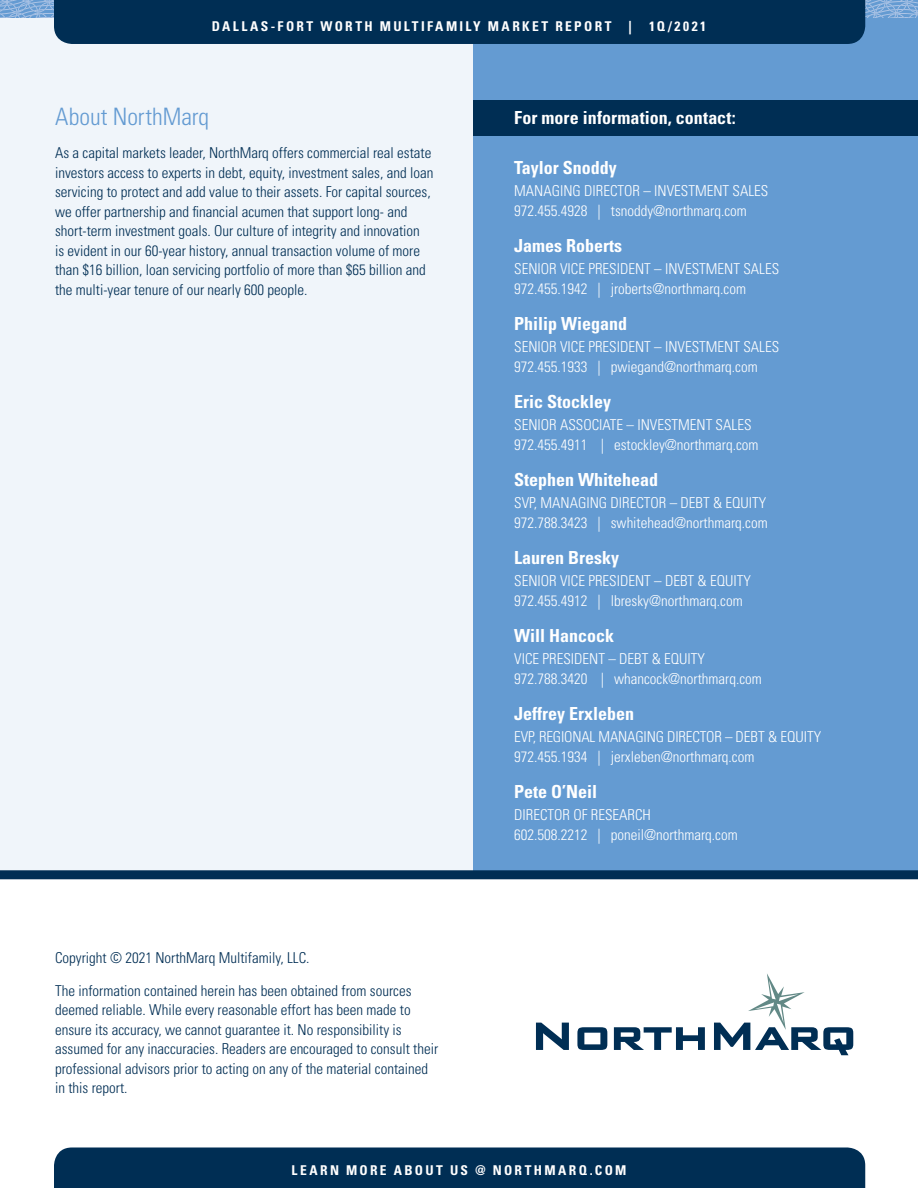
<style>
.page{position:relative;width:918px;height:1188px;background:#fff}
.page>*{position:absolute;margin:0;border:0;box-sizing:border-box;transform-origin:0 0}
.t1{font:300 condensed 24px "Univers LT Std";color:#649bd2}
.t2{font:700 condensed 18px "Univers LT Std";color:#fff}
.t3{font:300 condensed 15px/19.5px "Univers LT Std";color:#002e54}
.t4{font:300 condensed 15px/19.5px "Univers LT Std";color:#fff}
.t5{font:700 condensed 13.5px "Univers LT Std";letter-spacing:.175em;color:#fff}
</style>
<div class="page">
<div style="left:0;top:18px;width:918px;height:857px;background:#f0f5fa"></div>
<div style="left:473px;top:18px;width:445px;height:852px;background:#649bd2"></div>
<svg style="left:0;top:0;width:918px;height:44px;background:#123f64"></svg>
<div style="left:473px;top:100px;width:445px;height:36px;background:#002e54"></div>
<div style="left:54px;top:1148px;width:811px;height:40px;background:#002e54"></div>
<svg style="left:536px;top:1023px;width:33px;height:27px"></svg>
<svg style="left:577px;top:1027px;width:30px;height:23px"></svg>
<svg style="left:614px;top:1027px;width:91px;height:23px"></svg>
<svg style="left:714px;top:974px;width:139px;height:81px"></svg>
<div style="left:0;top:870px;width:918px;height:9px;background:#002e54"></div>
<p class="t5" style="left:212px;top:18px;width:401px">DALLAS-FORT WORTH MULTIFAMILY MARKET REPORT</p>
<p class="t5" style="left:629px;top:18px;width:5px">|</p>
<p class="t5" style="left:649px;top:18px;width:59px">1Q/2021</p>
<h1 class="t1" style="left:55px;top:103px;width:156px">About NorthMarq</h1>
<p class="t3" style="left:55px;top:143px;width:380px">As a capital markets leader, NorthMarq offers commercial real estate investors access to experts in debt, equity, investment sales, and loan servicing to protect and add value to their assets. For capital sources, we offer partnership and financial acumen that support long- and short-term investment goals. Our culture of integrity and innovation<br>is evident in our 60-year history, annual transaction volume of more than $16 billion, loan servicing portfolio of more than $65 billion and the multi-year tenure of our nearly 600 people.</p>
<p class="t3" style="left:55px;top:948px;width:256px">Copyright © 2021 NorthMarq Multifamily, LLC.</p>
<p class="t3" style="left:55px;top:981px;width:385px">The information contained herein has been obtained from sources deemed reliable. While every reasonable effort has been made to ensure its accuracy, we cannot guarantee it. No responsibility is assumed for any inaccuracies. Readers are encouraged to consult their professional advisors prior to acting on any of the material contained in this report.</p>
<p class="t2" style="left:514px;top:107px;width:223px">For more information, contact:</p>
<p class="t2" style="left:514px;top:156px;width:104px">Taylor Snoddy</p>
<p class="t4" style="left:514px;top:181px;width:256px">MANAGING DIRECTOR – INVESTMENT SALES<br>972.455.4928 | tsnoddy@northmarq.com</p>
<p class="t2" style="left:514px;top:234px;width:109px">James Roberts</p>
<p class="t4" style="left:514px;top:259px;width:266px">SENIOR VICE PRESIDENT – INVESTMENT SALES<br>972.455.1942 | jroberts@northmarq.com</p>
<p class="t2" style="left:514px;top:312px;width:115px">Philip Wiegand</p>
<p class="t4" style="left:514px;top:337px;width:266px">SENIOR VICE PRESIDENT – INVESTMENT SALES<br>972.455.1933 | pwiegand@northmarq.com</p>
<p class="t2" style="left:514px;top:390px;width:99px">Eric Stockley</p>
<p class="t4" style="left:514px;top:415px;width:246px">SENIOR ASSOCIATE – INVESTMENT SALES<br>972.455.4911 | estockley@northmarq.com</p>
<p class="t2" style="left:514px;top:468px;width:146px">Stephen Whitehead</p>
<p class="t4" style="left:514px;top:493px;width:255px">SVP, MANAGING DIRECTOR – DEBT &amp; EQUITY<br>972.788.3423 | swhitehead@northmarq.com</p>
<p class="t2" style="left:514px;top:546px;width:106px">Lauren Bresky</p>
<p class="t4" style="left:514px;top:571px;width:238px">SENIOR VICE PRESIDENT – DEBT &amp; EQUITY<br>972.455.4912 | lbresky@northmarq.com</p>
<p class="t2" style="left:514px;top:624px;width:102px">Will Hancock</p>
<p class="t4" style="left:514px;top:649px;width:249px">VICE PRESIDENT – DEBT &amp; EQUITY<br>972.788.3420 | whancock@northmarq.com</p>
<p class="t2" style="left:514px;top:702px;width:121px">Jeffrey Erxleben</p>
<p class="t4" style="left:514px;top:727px;width:309px">EVP, REGIONAL MANAGING DIRECTOR – DEBT &amp; EQUITY<br>972.455.1934 | jerxleben@northmarq.com</p>
<p class="t2" style="left:514px;top:780px;width:85px">Pete O’Neil</p>
<p class="t4" style="left:514px;top:805px;width:225px">DIRECTOR OF RESEARCH<br>602.508.2212 | poneil@northmarq.com</p>
<p class="t5" style="left:292px;top:1162px;width:336px">LEARN MORE ABOUT US @ NORTHMARQ.COM</p>
</div>
